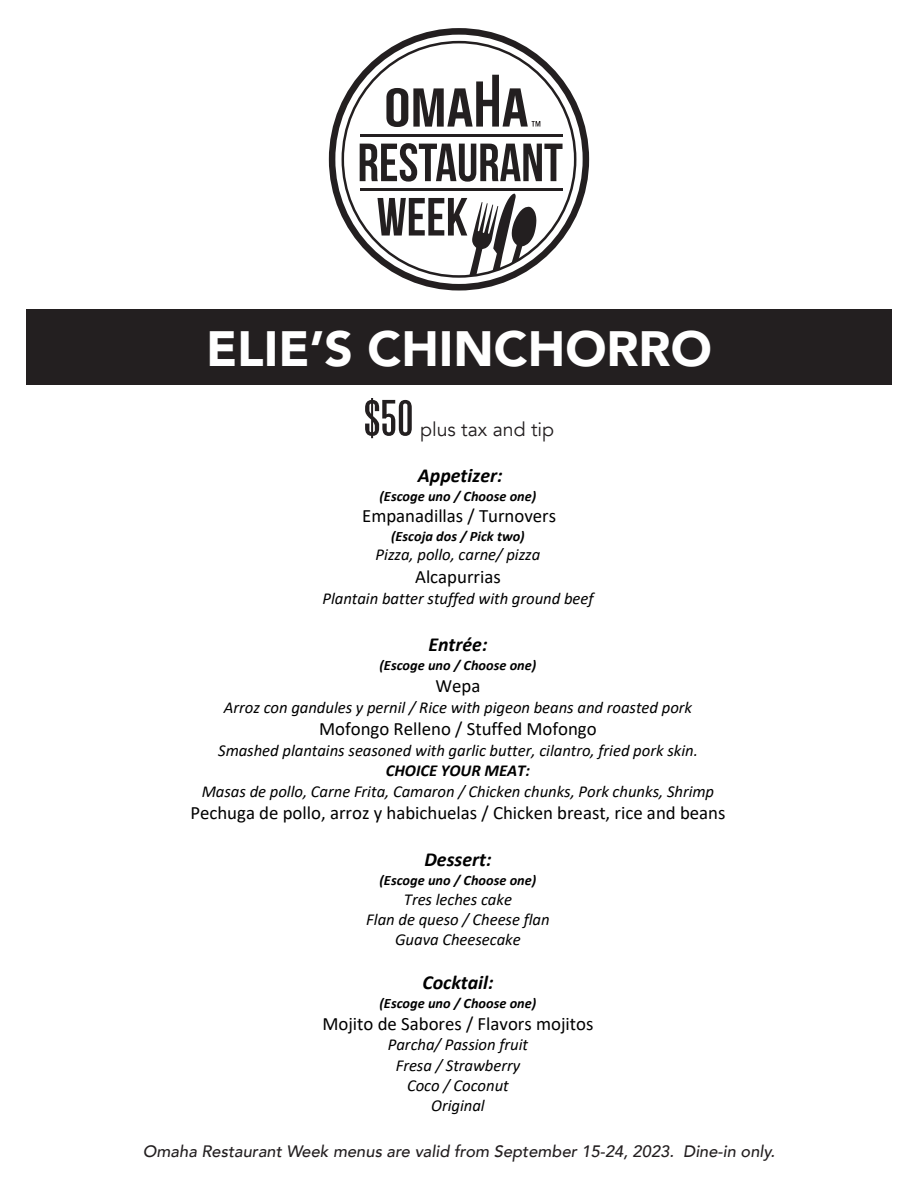
<style>
.page{position:relative;width:918px;height:1188px;background:#fff}
.page>*{position:absolute;margin:0;border:0;box-sizing:border-box;transform-origin:0 0}
.t1{font:900 49.5px "Avenir";color:#fff}
.t2{font:45px "Steelfish";color:#231f20;scale:1.2 1}
.t3{font:italic 700 19.95px "Calibri";color:#000}
.t4{font:19.5px "Avenir";color:#231f20}
.t5{font:18.9px "Calibri";color:#000}
.t6{font:italic 16.65px/20.1px "Calibri";letter-spacing:-.005em;color:#000;text-align:center}
.t7{font:italic 500 16.5px "Avenir";color:#231f20}
.t8{font:italic 700 14.4px "Calibri";color:#000}
.s1{font-weight:700}
</style>
<div class="page">
<div style="left:26px;top:309px;width:866px;height:76px;background:#231f20"></div>
<svg style="left:329px;top:28px;width:260px;height:263px"></svg>
<svg style="left:342px;top:41px;width:234px;height:237px"></svg>
<hr style="left:360px;top:188px;width:203px;height:3px;background:#231f20">
<hr style="left:360px;top:134px;width:203px;height:3px;background:#231f20">
<svg style="left:377px;top:193px;width:159px;height:83px"></svg>
<svg style="left:360px;top:143px;width:203px;height:39px"></svg>
<p class="t1" style="left:206px;top:306px;width:507px">ELIE’S CHINCHORRO</p>
<p class="t2" style="left:364px;top:394px;width:43px">$50</p>
<p class="t4" style="left:420px;top:418px;width:135px">plus tax and tip</p>
<p class="t3" style="left:418px;top:461px;width:86px">Appetizer:</p>
<p class="t8" style="left:380px;top:486px;width:158px">(Escoge uno / Choose one)</p>
<p class="t5" style="left:362px;top:503px;width:195px">Empanadillas / Turnovers</p>
<p class="t8" style="left:391px;top:526px;width:135px">(Escoja dos / Pick two)</p>
<p class="t6" style="left:376px;top:544px;width:166px">Pizza, pollo, carne/ pizza</p>
<p class="t5" style="left:415px;top:564px;width:87px">Alcapurrias</p>
<p class="t6" style="left:322px;top:587px;width:273px">Plantain batter stuffed with ground beef</p>
<p class="t3" style="left:428px;top:631px;width:61px">Entrée:</p>
<p class="t8" style="left:380px;top:656px;width:158px">(Escoge uno / Choose one)</p>
<p class="t5" style="left:435px;top:673px;width:46px">Wepa</p>
<p class="t6" style="left:224px;top:697px;width:470px">Arroz con gandules y pernil / Rice with pigeon beans and roasted pork</p>
<p class="t5" style="left:319px;top:716px;width:279px">Mofongo Relleno / Stuffed Mofongo</p>
<p class="t6" style="left:202px;top:740px;width:514px">Smashed plantains seasoned with garlic butter, cilantro, fried pork skin.<br><span class="s1">CHOICE YOUR MEAT:<br></span>Masas de pollo, Carne Frita, Camaron / Chicken chunks, Pork chunks, Shrimp</p>
<p class="t5" style="left:190px;top:800px;width:537px">Pechuga de pollo, arroz y habichuelas / Chicken breast, rice and beans</p>
<p class="t3" style="left:424px;top:845px;width:69px">Dessert:</p>
<p class="t8" style="left:380px;top:870px;width:158px">(Escoge uno / Choose one)</p>
<p class="t6" style="left:366px;top:888px;width:185px">Tres leches cake<br>Flan de queso / Cheese flan<br>Guava Cheesecake</p>
<p class="t3" style="left:422px;top:968px;width:73px">Cocktail:</p>
<p class="t8" style="left:380px;top:993px;width:158px">(Escoge uno / Choose one)</p>
<p class="t5" style="left:322px;top:1010px;width:272px">Mojito de Sabores / Flavors mojitos</p>
<p class="t6" style="left:388px;top:1034px;width:142px">Parcha/ Passion fruit<br>Fresa / Strawberry<br>Coco / Coconut<br>Original</p>
<p class="t7" style="left:143px;top:1142px;width:634px">Omaha Restaurant Week menus are valid from September 15-24, 2023. Dine-in only.</p>
</div>
